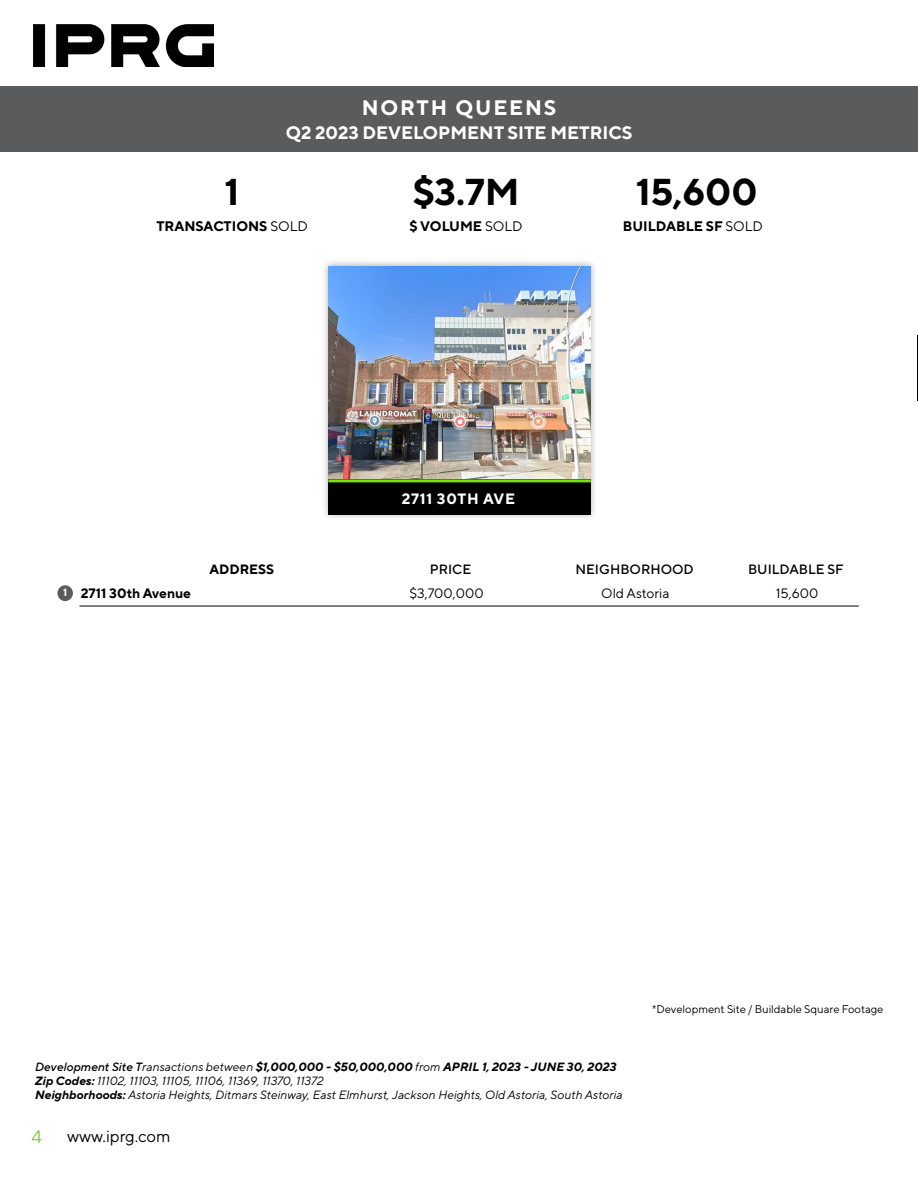
<style>
.page{position:relative;width:918px;height:1188px;background:#fff}
.page>*{position:absolute;margin:0;border:0;box-sizing:border-box;transform-origin:0 0}
.t1{font:700 37.35px "TT Norms Pro";color:#000}
.t2{font:700 21px "TT Norms Pro";letter-spacing:.09em;color:#fff}
.t3{font:700 18px "TT Norms Pro";color:#fff}
.t4{font:18px "TT Norms Pro";color:#85c441}
.t5{font:16.5px "TT Norms Pro";color:#000}
.t6{font:700 15px "TT Norms Pro";letter-spacing:.05em;color:#fff}
.t7{font:700 13.8px "TT Norms Pro";color:#000}
.t8{font:13.65px "TT Norms Pro";color:#000}
.t9{font:700 13.65px "TT Norms Pro";color:#000}
.t10{font:500 13.5px "TT Norms Pro";color:#000}
.t11{font:700 13.5px "TT Norms Pro";color:#000}
.t12{font:italic 12px "TT Norms Pro";color:#000}
.t13{font:italic 700 12px "TT Norms Pro";color:#000}
.t14{font:11.1px "TT Norms Pro";color:#000}
.t15{font:700 10.5px "TT Norms Pro";color:#fff}
.s1{font-weight:400}
.s2{font-weight:500}
.s3{font-weight:700}
</style>
<div class="page">
<img style="left:34px;top:24px;width:179px;height:43px">
<div style="left:0;top:86px;width:918px;height:65px;background:#5a5b5d"></div>
<div style="left:321px;top:259px;width:277px;height:263px;background:#000;opacity:.31"></div>
<div style="left:328px;top:266px;width:263px;height:248px;background:#000"></div>
<hr style="left:328px;top:479px;width:263px;height:3px;background:#78e10f">
<img style="left:328px;top:266px;width:263px;height:213px">
<hr style="left:79px;top:606px;width:780px;height:1px;background:#000">
<div style="left:57px;top:585px;width:16px;height:16px;background:#5a5b5d;border-radius:50%"></div>
<hr style="left:917px;top:103px;width:1px;height:179px;background:#ececed">
<hr style="left:917px;top:335px;width:1px;height:66px;background:#000">
<p class="t2" style="left:362px;top:93px;width:196px">NORTH QUEENS</p>
<p class="t3" style="left:286px;top:120px;width:348px">Q2 2023 DEVELOPMENT SITE METRICS</p>
<p class="t1" style="left:225px;top:168px;width:16px">1</p>
<p class="t7" style="left:156px;top:217px;width:153px">TRANSACTIONS <span class="s1">SOLD</span></p>
<p class="t1" style="left:413px;top:168px;width:108px">$3.7M</p>
<p class="t7" style="left:410px;top:217px;width:115px">$ VOLUME <span class="s1">SOLD</span></p>
<p class="t1" style="left:636px;top:168px;width:123px">15,600</p>
<p class="t7" style="left:623px;top:217px;width:142px">BUILDABLE SF <span class="s1">SOLD</span></p>
<p class="t6" style="left:402px;top:489px;width:115px">2711 30TH AVE</p>
<p class="t15" style="left:63px;top:586px;width:6px">1</p>
<p class="t11" style="left:209px;top:561px;width:66px">ADDRESS</p>
<p class="t10" style="left:430px;top:561px;width:43px">PRICE</p>
<p class="t10" style="left:575px;top:561px;width:120px">NEIGHBORHOOD</p>
<p class="t9" style="left:81px;top:585px;width:112px">2711 30th Avenue</p>
<p class="t8" style="left:410px;top:585px;width:76px">$3,700,000</p>
<p class="t8" style="left:601px;top:585px;width:70px">Old Astoria</p>
<p class="t10" style="left:748px;top:561px;width:97px">BUILDABLE SF</p>
<p class="t8" style="left:776px;top:585px;width:44px">15,600</p>
<p class="t14" style="left:652px;top:1002px;width:233px">*Development Site / Buildable Square Footage</p>
<p class="t13" style="left:35px;top:1058px;width:583px"><span class="s2">Development Site T</span><span class="s1">ransactions between</span> $1,000,000 - $50,000,000 <span class="s1">from</span> APRIL 1, 2023 - JUNE 30, 2023</p>
<p class="t12" style="left:35px;top:1073px;width:290px"><span class="s3">Zip Codes:</span> 11102, 11103, 11105, 11106, 11369, 11370, 11372</p>
<p class="t12" style="left:35px;top:1087px;width:589px"><span class="s3">Neighborhoods:</span> Astoria Heights, Ditmars Steinway, East Elmhurst, Jackson Heights, Old Astoria, South Astoria</p>
<h3 class="t4" style="left:32px;top:1125px;width:12px">4</h3>
<h3 class="t5" style="left:67px;top:1126px;width:105px">www.iprg.com</h3>
</div>
